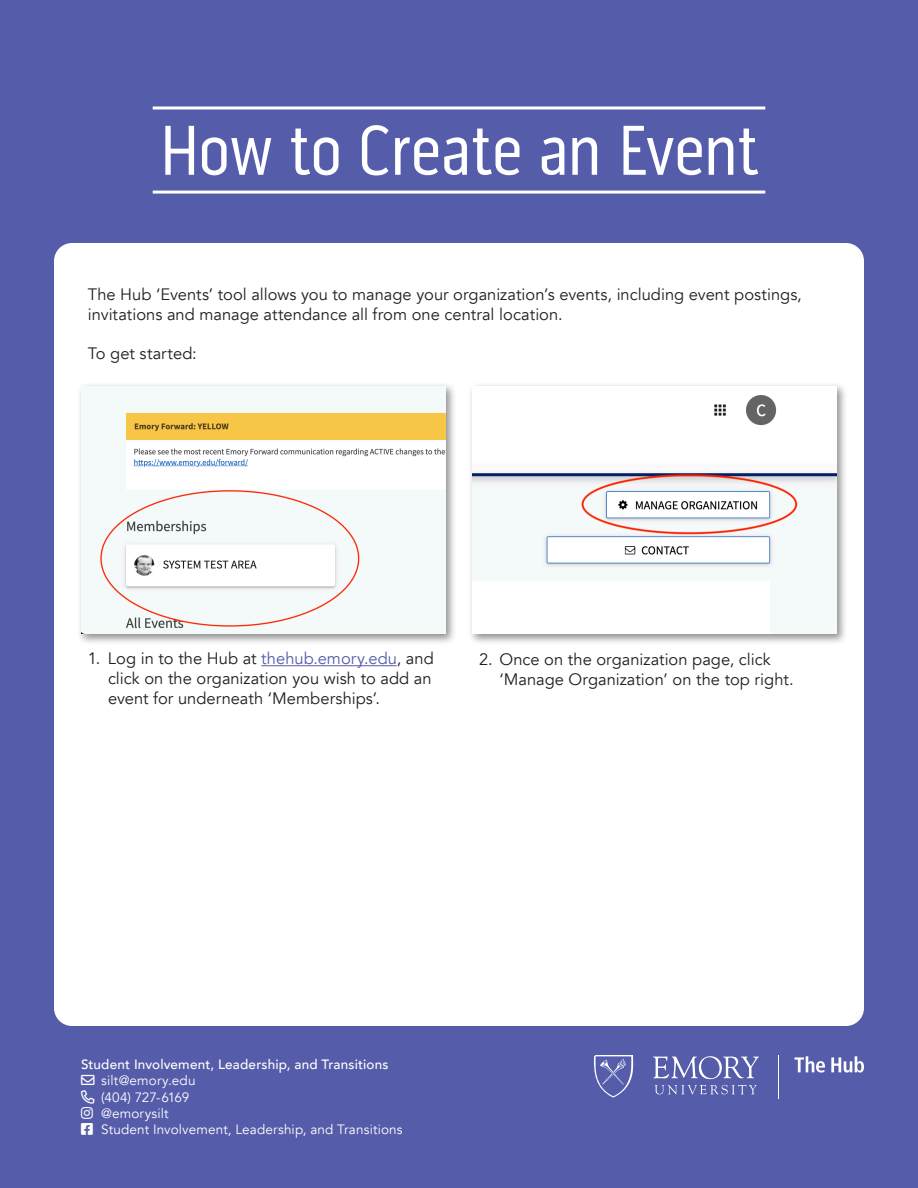
<style>
.page{position:relative;width:918px;height:1188px;background:#555ca9}
.page>*{position:absolute;margin:0;border:0;box-sizing:border-box;transform-origin:0 0}
.t1{font:72px "Pill Gothic 300 mg";letter-spacing:-.01em;color:#fff}
.primary_copy{font:16.5px/19.8px "Avenir";color:#231f20}
.t2{font:13.5px/16.2px "Avenir";letter-spacing:.01em;color:#fff}
.t3{font:500 13.5px "Avenir";letter-spacing:.015em;color:#fff}
.s1{color:#555ca9}
</style>
<div class="page">
<div style="left:54px;top:243px;width:810px;height:783px;background:#fff;border-radius:18px"></div>
<svg style="left:655px;top:1085px;width:102px;height:10px"></svg>
<svg style="left:653px;top:1056px;width:106px;height:23px"></svg>
<svg style="left:594px;top:1056px;width:40px;height:42px"></svg>
<hr style="left:778px;top:1056px;width:1px;height:43px;background:#fff">
<svg style="left:795px;top:1056px;width:30px;height:17px"></svg>
<svg style="left:831px;top:1056px;width:33px;height:17px"></svg>
<hr style="left:153px;top:191px;width:612px;height:3px;background:#fff">
<svg style="left:153px;top:106px;width:612px;height:4px;background:#d4d6e9"></svg>
<hr style="left:261px;top:665px;width:136px;height:1px;background:#555ca9">
<div style="left:77px;top:382px;width:380px;height:263px;background:#231f20;opacity:.5"></div>
<img style="left:81px;top:386px;width:365px;height:248px">
<div style="left:468px;top:382px;width:380px;height:263px;background:#231f20;opacity:.5"></div>
<img style="left:472px;top:386px;width:365px;height:248px">
<p class="t1" style="left:159px;top:109px;width:601px">How to Create an Event</p>
<p class="primary_copy" style="left:88px;top:285px;width:716px">The Hub ‘Events’ tool allows you to manage your organization’s events, including event postings, invitations and manage attendance all from one central location.</p>
<p class="primary_copy" style="left:88px;top:344px;width:110px">To get started:</p>
<p class="primary_copy" style="left:108px;top:649px;width:327px;text-indent:-20px">1. Log in to the Hub at <span class="s1">thehub.emory.edu</span>, and click on the organization you wish to add an event for underneath ‘Memberships’.</p>
<p class="primary_copy" style="left:500px;top:650px;width:296px;text-indent:-20px">2. Once on the organization page, click ‘Manage Organization’ on the top right.</p>
<p class="t3" style="left:81px;top:1053px;width:309px">Student Involvement, Leadership, and Transitions</p>
<p class="t2" style="left:101px;top:1073px;width:303px;text-indent:-20px">→ silt@emory.edu<br>(404) 727-6169<br>@emorysilt<br>Student Involvement, Leadership, and Transitions</p>
</div>
